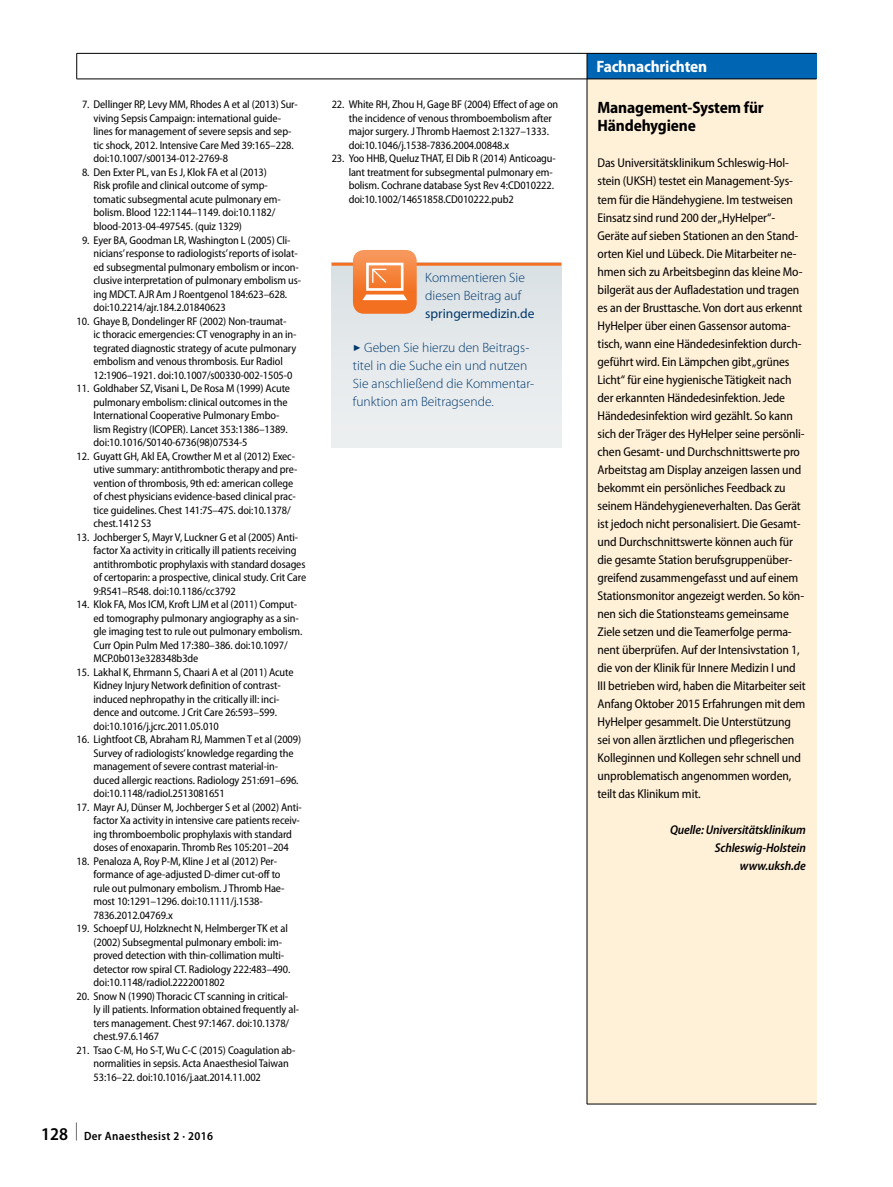
<style>
.page{position:relative;width:893px;height:1187px;background:#fff}
.page>*{position:absolute;margin:0;border:0;box-sizing:border-box;transform-origin:0 0}
.t1{font:700 semi-condensed 16.5px/18px "Myriad Pro";letter-spacing:-.01em;color:#000}
.t2{font:700 semi-condensed 16.5px "Myriad Pro";letter-spacing:-.01em;color:#fff}
.t3{font:300 13.5px/18px "Myriad Pro";color:#00386c}
.t4{font:13.5px "Myriad Pro";color:#00386c}
.t5{font:semi-condensed 12.75px/18px "Myriad Pro";letter-spacing:-.01em;color:#000}
.t6{font:italic 600 semi-condensed 12.75px/18px "Myriad Pro";letter-spacing:-.01em;color:#000;text-align:right}
.t7{font:600 semi-condensed 12px "Myriad Pro";letter-spacing:.03em;color:#000}
.t8{font:semi-condensed 11.25px/13.5px "Myriad Pro";letter-spacing:-.01em;color:#000}
.s1{font-size:18px}
.s2{font-family:"S Buttons";font-weight:400;font-size:10.5px}
</style>
<div class="page">
<div style="left:587px;top:79px;width:229px;height:1024px;background:#fff0d8"></div>
<div style="left:587px;top:53px;width:229px;height:26px;background:#0066b3"></div>
<hr style="left:587px;top:1103px;width:229px;height:1px;background:#000">
<hr style="left:587px;top:53px;width:1px;height:1050px;background:#000">
<div style="left:332px;top:263px;width:229px;height:185px;background:#e6eaec"></div>
<hr style="left:332px;top:263px;width:229px;height:3px;background:#f36f21">
<svg style="left:353px;top:250px;width:64px;height:64px"></svg>
<hr style="left:77px;top:53px;width:739px;height:1px;background:#000">
<svg style="left:76px;top:54px;width:1px;height:25px"></svg>
<hr style="left:77px;top:79px;width:739px;height:1px;background:#000">
<p class="t8" style="left:94px;top:98px;width:206px;text-indent:-11px">7. Dellinger RP, Levy MM, Rhodes A et al (2013) Sur&shy;viving Sepsis Campaign: international guide&shy;lines for management of severe sepsis and sep&shy;tic shock, 2012. Intensive Care Med 39:165–228. doi:10.1007/s00134-012-2769-8</p>
<p class="t8" style="left:94px;top:166px;width:189px;text-indent:-11px">8. Den Exter PL, van Es J, Klok FA et al (2013)<br>Risk profile and clinical outcome of symp&shy;tomatic subsegmental acute pulmonary em&shy;bolism. Blood 122:1144–1149. doi:10.1182/ blood-2013-04-497545. (quiz 1329)</p>
<p class="t8" style="left:94px;top:233px;width:209px;text-indent:-11px">9. Eyer BA, Goodman LR, Washington L (2005) Cli&shy;nicians’ response to radiologists’ reports of isolat&shy;ed subsegmental pulmonary embolism or incon&shy;clusive interpretation of pulmonary embolism us&shy;ing MDCT. AJR Am J Roentgenol 184:623–628. doi:10.2214/ajr.184.2.01840623</p>
<p class="t8" style="left:94px;top:314px;width:204px;text-indent:-17px">10. Ghaye B, Dondelinger RF (2002) Non-traumat-<br>ic thoracic emergencies: CT venography in an in&shy;tegrated diagnostic strategy of acute pulmonary embolism and venous thrombosis. Eur Radiol 12:1906–1921. doi:10.1007/s00330-002-1505-0</p>
<p class="t8" style="left:94px;top:382px;width:198px;text-indent:-17px">11. Goldhaber SZ, Visani L, De Rosa M (1999) Acute pulmonary embolism: clinical outcomes in the International Cooperative Pulmonary Embo&shy;lism Registry (ICOPER). Lancet 353:1386–1389. doi:10.1016/S0140-6736(98)07534-5</p>
<p class="t8" style="left:94px;top:449px;width:205px;text-indent:-17px">12. Guyatt GH, Akl EA, Crowther M et al (2012) Exec&shy;utive summary: antithrombotic therapy and pre&shy;vention of thrombosis, 9th ed: american college of chest physicians evidence-based clinical prac&shy;tice guidelines. Chest 141:7S–47S. doi:10.1378/ chest.1412 S3</p>
<p class="t8" style="left:94px;top:530px;width:214px;text-indent:-17px">13. Jochberger S, Mayr V, Luckner G et al (2005) Anti&shy;factor Xa activity in critically ill patients receiving antithrombotic prophylaxis with standard dosages of certoparin: a prospective, clinical study. Crit Care 9:R541–R548. doi:10.1186/cc3792</p>
<p class="t8" style="left:94px;top:598px;width:210px;text-indent:-17px">14. Klok FA, Mos ICM, Kroft LJM et al (2011) Comput&shy;ed tomography pulmonary angiography as a sin&shy;gle imaging test to rule out pulmonary embolism.<br>Curr Opin Pulm Med 17:380–386. doi:10.1097/ MCP.0b013e328348b3de</p>
<p class="t8" style="left:94px;top:665px;width:202px;text-indent:-17px">15. Lakhal K, Ehrmann S, Chaari A et al (2011) Acute Kidney Injury Network definition of contrast&shy;induced nephropathy in the critically ill: inci&shy;dence and outcome. J Crit Care 26:593–599. doi:10.1016/j.jcrc.2011.05.010</p>
<p class="t8" style="left:94px;top:733px;width:209px;text-indent:-17px">16. Lightfoot CB, Abraham RJ, Mammen T et al (2009)<br>Survey of radiologists’ knowledge regarding the management of severe contrast material-in&shy;duced allergic reactions. Radiology 251:691–696. doi:10.1148/radiol.2513081651</p>
<p class="t8" style="left:94px;top:800px;width:210px;text-indent:-17px">17. Mayr AJ, Dünser M, Jochberger S et al (2002) Anti&shy;factor Xa activity in intensive care patients receiv&shy;ing thromboembolic prophylaxis with standard doses of enoxaparin. Thromb Res 105:201–204</p>
<p class="t8" style="left:94px;top:854px;width:193px;text-indent:-17px">18. Penaloza A, Roy P-M, Kline J et al (2012) Per&shy;formance of age-adjusted D-dimer cut-off to rule out pulmonary embolism. J Thromb Hae&shy;most 10:1291–1296. doi:10.1111/j.1538- 7836.2012.04769.x</p>
<p class="t8" style="left:94px;top:922px;width:198px;text-indent:-17px">19. Schoepf UJ, Holzknecht N, Helmberger TK et al (2002) Subsegmental pulmonary emboli: im&shy;proved detection with thin-collimation multi&shy;detector row spiral CT. Radiology 222:483–490. doi:10.1148/radiol.2222001802</p>
<p class="t8" style="left:94px;top:989px;width:207px;text-indent:-17px">20. Snow N (1990) Thoracic CT scanning in critical-<br>ly ill patients. Information obtained frequently al&shy;ters management. Chest 97:1467. doi:10.1378/ chest.97.6.1467</p>
<p class="t8" style="left:94px;top:1043px;width:203px;text-indent:-17px">21. Tsao C-M, Ho S-T, Wu C-C (2015) Coagulation ab&shy;normalities in sepsis. Acta Anaesthesiol Taiwan<br>53:16–22. doi:10.1016/j.aat.2014.11.002</p>
<p class="t7" style="left:41px;top:1129px;width:174px"><span class="s1">128 </span><sup>|</sup> Der Anaesthesist 2 · 2016</p>
<p class="t8" style="left:349px;top:98px;width:211px;text-indent:-17px">22. White RH, Zhou H, Gage BF (2004) Effect of age on the incidence of venous thromboembolism after major surgery. J Thromb Haemost 2:1327–1333. doi:10.1046/j.1538-7836.2004.00848.x</p>
<p class="t8" style="left:349px;top:152px;width:209px;text-indent:-17px">23. Yoo HHB, Queluz THAT, El Dib R (2014) Anticoagu&shy;lant treatment for subsegmental pulmonary em&shy;bolism. Cochrane database Syst Rev 4:CD010222. doi:10.1002/14651858.CD010222.pub2</p>
<p class="t3" style="left:425px;top:269px;width:101px">Kommentieren Sie diesen Beitrag auf</p>
<p class="t4" style="left:425px;top:305px;width:111px">springermedizin.de</p>
<p class="t3" style="left:353px;top:338px;width:183px"><span class="s2">7</span> Geben Sie hierzu den Beitrags&shy;titel in die Suche ein und nutzen<br>Sie anschließend die Kommentar&shy;funktion am Beitragsende.</p>
<h1 class="t2" style="left:596px;top:57px;width:112px">Fachnachrichten</h1>
<h1 class="t1" style="left:597px;top:99px;width:168px">Management-System für<br>Händehygiene</h1>
<p class="t5" style="left:597px;top:154px;width:210px">Das Universitätsklinikum Schleswig-Hol&shy;stein (UKSH) testet ein Management-Sys&shy;tem für die Händehygiene. Im testweisen Einsatz sind rund 200 der „HyHelper“- Geräte auf sieben Stationen an den Stand&shy;orten Kiel und Lübeck. Die Mitarbeiter ne&shy;hmen sich zu Arbeitsbeginn das kleine Mo&shy;bilgerät aus der Aufladestation und tragen es an der Brusttasche. Von dort aus erkennt HyHelper über einen Gassensor automa&shy;tisch, wann eine Händedesinfektion durch&shy;geführt wird. Ein Lämpchen gibt „grünes Licht“ für eine hygienische Tätigkeit nach der erkannten Händedesinfektion. Jede Händedesinfektion wird gezählt. So kann sich der Träger des HyHelper seine persönli&shy;chen Gesamt- und Durchschnittswerte pro Arbeitstag am Display anzeigen lassen und bekommt ein persönliches Feedback zu seinem Händehygieneverhalten. Das Gerät ist jedoch nicht personalisiert. Die Gesamt&shy;und Durchschnittswerte können auch für die gesamte Station berufsgruppenüber&shy;greifend zusammengefasst und auf einem Stationsmonitor angezeigt werden. So kön&shy;nen sich die Stationsteams gemeinsame Ziele setzen und die Teamerfolge perma&shy;nent überprüfen. Auf der Intensivstation 1, die von der Klinik für Innere Medizin I und III betrieben wird, haben die Mitarbeiter seit Anfang Oktober 2015 Erfahrungen mit dem HyHelper gesammelt. Die Unterstützung sei von allen ärztlichen und pflegerischen Kolleginnen und Kollegen sehr schnell und unproblematisch angenommen worden, teilt das Klinikum mit.</p>
<p class="t6" style="left:670px;top:820px;width:137px">Quelle: Universitätsklinikum<br>Schleswig-Holstein www.uksh.de</p>
</div>
